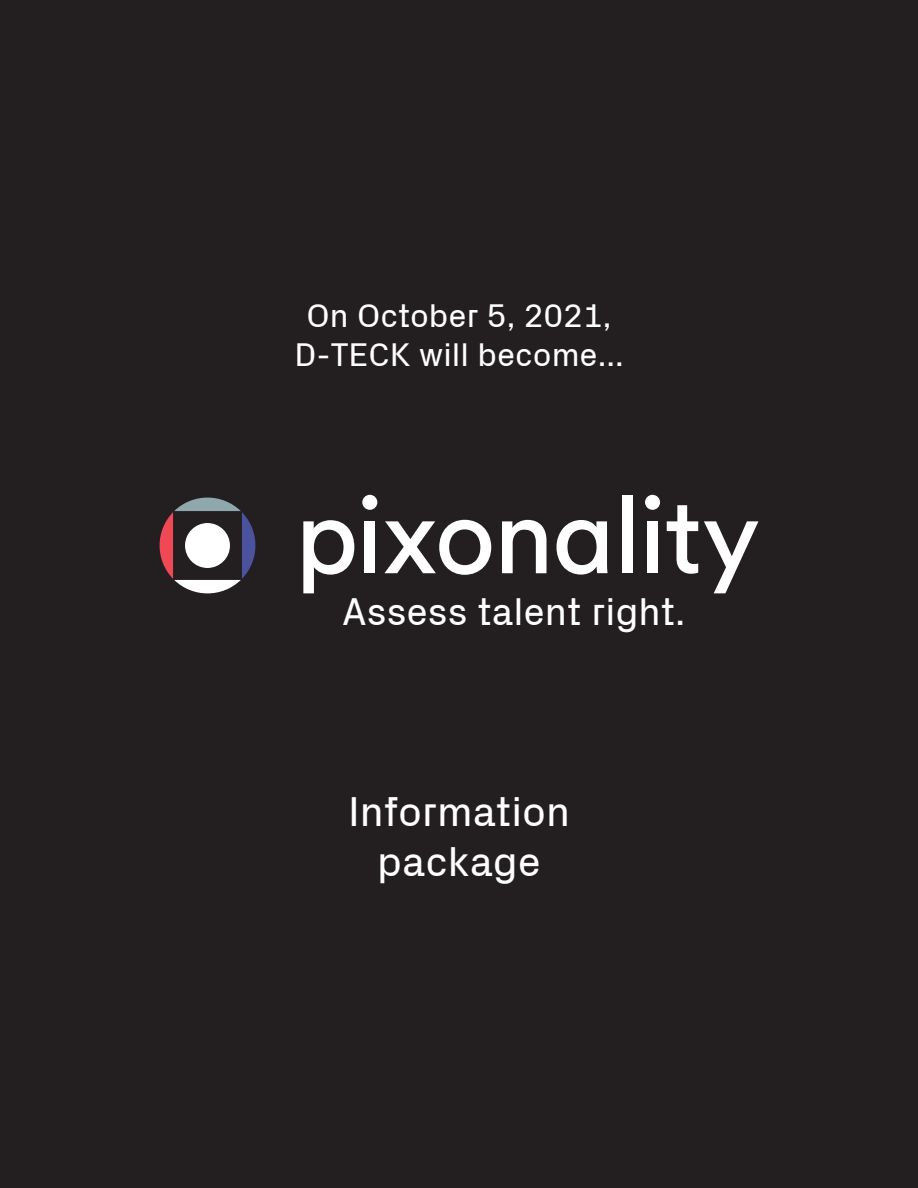
<style>
.page{position:relative;width:918px;height:1188px;background:#231f20}
.page>*{position:absolute;margin:0;border:0;box-sizing:border-box;transform-origin:0 0}
.t1{font:42px "Px Grotesk";color:#fff}
.t2{font:39px "Px Grotesk";color:#fff}
.t3{font:33px "Px Grotesk";color:#fff}
</style>
<div class="page">
<svg style="left:159px;top:497px;width:97px;height:97px"></svg>
<div style="left:185px;top:523px;width:45px;height:45px;background:#fff;border-radius:50%"></div>
<svg style="left:362px;top:495px;width:15px;height:15px"></svg>
<div style="left:365px;top:521px;width:10px;height:52px;background:#fff"></div>
<svg style="left:384px;top:520px;width:107px;height:55px"></svg>
<svg style="left:502px;top:520px;width:45px;height:53px"></svg>
<svg style="left:556px;top:520px;width:52px;height:55px"></svg>
<div style="left:622px;top:496px;width:11px;height:77px;background:#fff"></div>
<svg style="left:645px;top:495px;width:15px;height:15px"></svg>
<div style="left:647px;top:521px;width:11px;height:52px;background:#fff"></div>
<svg style="left:667px;top:505px;width:31px;height:69px"></svg>
<svg style="left:303px;top:520px;width:51px;height:73px"></svg>
<svg style="left:704px;top:521px;width:54px;height:72px"></svg>
<p class="t3" style="left:307px;top:296px;width:306px">On October 5, 2021,</p>
<p class="t3" style="left:294px;top:336px;width:331px">D-TECK will become...</p>
<p class="t2" style="left:342px;top:589px;width:345px">Assess talent right.</p>
<p class="t1" style="left:348px;top:787px;width:224px">Information</p>
<p class="t1" style="left:377px;top:837px;width:165px">package</p>
</div>
